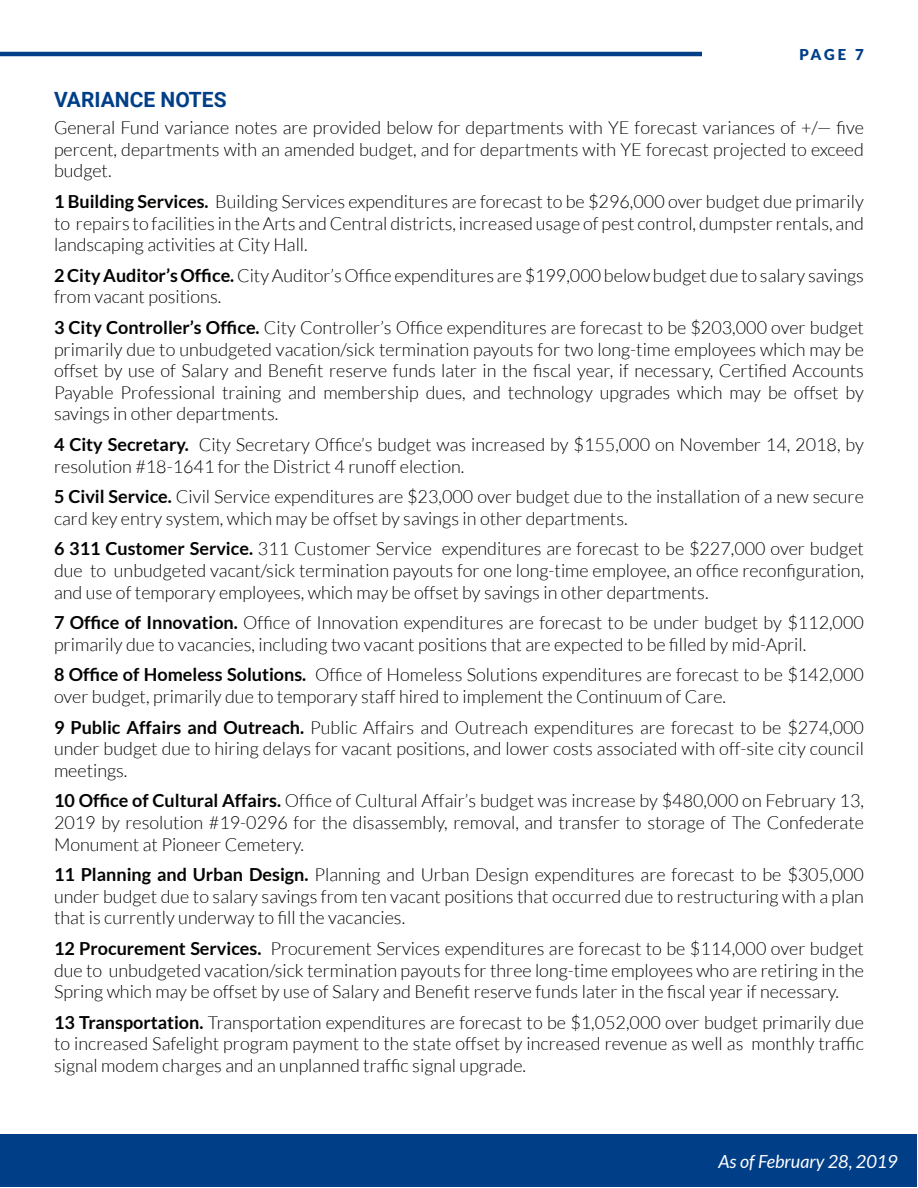
<style>
.page{position:relative;width:918px;height:1188px;background:#fff}
.page>*{position:absolute;margin:0;border:0;box-sizing:border-box;transform-origin:0 0}
.t1{font:700 21px "Roboto";color:#003f88}
.t2{font:300 18px/21.6px "Lato";color:#040503;text-align:justify}
.t3{font:italic 18px "Lato";color:#fff}
.t4{font:900 15px "Lato";color:#003f88}
.s1{font-weight:700}
</style>
<div class="page">
<hr style="left:0;top:52px;width:702px;height:4px;background:#003f88">
<div style="left:1px;top:1135px;width:916px;height:52px;background:#003f88"></div>
<p class="t1" style="left:54px;top:85px;width:174px">VARIANCE NOTES</p>
<p class="t4" style="left:799px;top:46px;width:66px">PAGE 7</p>
<p class="t2" style="left:54px;top:117px;width:811px">General Fund variance notes are provided below for departments with YE forecast variances of +/— five percent, departments with an amended budget, and for departments with YE forecast projected to exceed budget.</p>
<p class="t2" style="left:54px;top:191px;width:811px"><span class="s1">1 Building Services.</span> Building Services expenditures are forecast to be $296,000 over budget due primarily to repairs to facilities in the Arts and Central districts, increased usage of pest control, dumpster rentals, and landscaping activities at City Hall.</p>
<p class="t2" style="left:54px;top:265px;width:811px"><span class="s1">2 City Auditor’s Office.</span> City Auditor’s Office expenditures are $199,000 below budget due to salary savings from vacant positions.</p>
<p class="t2" style="left:54px;top:317px;width:811px"><span class="s1">3 City Controller’s Office.</span> City Controller’s Office expenditures are forecast to be $203,000 over budget primarily due to unbudgeted vacation/sick termination payouts for two long-time employees which may be offset by use of Salary and Benefit reserve funds later in the fiscal year, if necessary, Certified Accounts Payable Professional training and membership dues, and technology upgrades which may be offset by savings in other departments.</p>
<p class="t2" style="left:54px;top:434px;width:812px"><span class="s1">4 City Secretary.</span> City Secretary Office’s budget was increased by $155,000 on November 14, 2018, by resolution #18-1641 for the District 4 runoff election.</p>
<p class="t2" style="left:54px;top:486px;width:811px"><span class="s1">5 Civil Service.</span> Civil Service expenditures are $23,000 over budget due to the installation of a new secure card key entry system, which may be offset by savings in other departments.</p>
<p class="t2" style="left:54px;top:538px;width:811px"><span class="s1">6 311 Customer Service.</span> 311 Customer Service expenditures are forecast to be $227,000 over budget due to unbudgeted vacant/sick termination payouts for one long-time employee, an office reconfiguration, and use of temporary employees, which may be offset by savings in other departments.</p>
<p class="t2" style="left:54px;top:612px;width:811px"><span class="s1">7 Office of Innovation.</span> Office of Innovation expenditures are forecast to be under budget by $112,000 primarily due to vacancies, including two vacant positions that are expected to be filled by mid-April.</p>
<p class="t2" style="left:54px;top:664px;width:811px"><span class="s1">8 Office of Homeless Solutions.</span> Office of Homeless Solutions expenditures are forecast to be $142,000 over budget, primarily due to temporary staff hired to implement the Continuum of Care.</p>
<p class="t2" style="left:54px;top:716px;width:811px"><span class="s1">9 Public Affairs and Outreach.</span> Public Affairs and Outreach expenditures are forecast to be $274,000 under budget due to hiring delays for vacant positions, and lower costs associated with off-site city council meetings.</p>
<p class="t2" style="left:54px;top:790px;width:811px"><span class="s1">10 Office of Cultural Affairs.</span> Office of Cultural Affair’s budget was increase by $480,000 on February 13, 2019 by resolution #19-0296 for the disassembly, removal, and transfer to storage of The Confederate Monument at Pioneer Cemetery.</p>
<p class="t2" style="left:54px;top:864px;width:811px"><span class="s1">11 Planning and Urban Design.</span> Planning and Urban Design expenditures are forecast to be $305,000 under budget due to salary savings from ten vacant positions that occurred due to restructuring with a plan that is currently underway to fill the vacancies.</p>
<p class="t2" style="left:54px;top:938px;width:811px"><span class="s1">12 Procurement Services.</span> Procurement Services expenditures are forecast to be $114,000 over budget due to unbudgeted vacation/sick termination payouts for three long-time employees who are retiring in the Spring which may be offset by use of Salary and Benefit reserve funds later in the fiscal year if necessary.</p>
<p class="t2" style="left:54px;top:1012px;width:811px"><span class="s1">13 Transportation.</span> Transportation expenditures are forecast to be $1,052,000 over budget primarily due to increased Safelight program payment to the state offset by increased revenue as well as monthly traffic signal modem charges and an unplanned traffic signal upgrade.</p>
<p class="t3" style="left:719px;top:1152px;width:181px">As of February 28, 2019</p>
</div>
